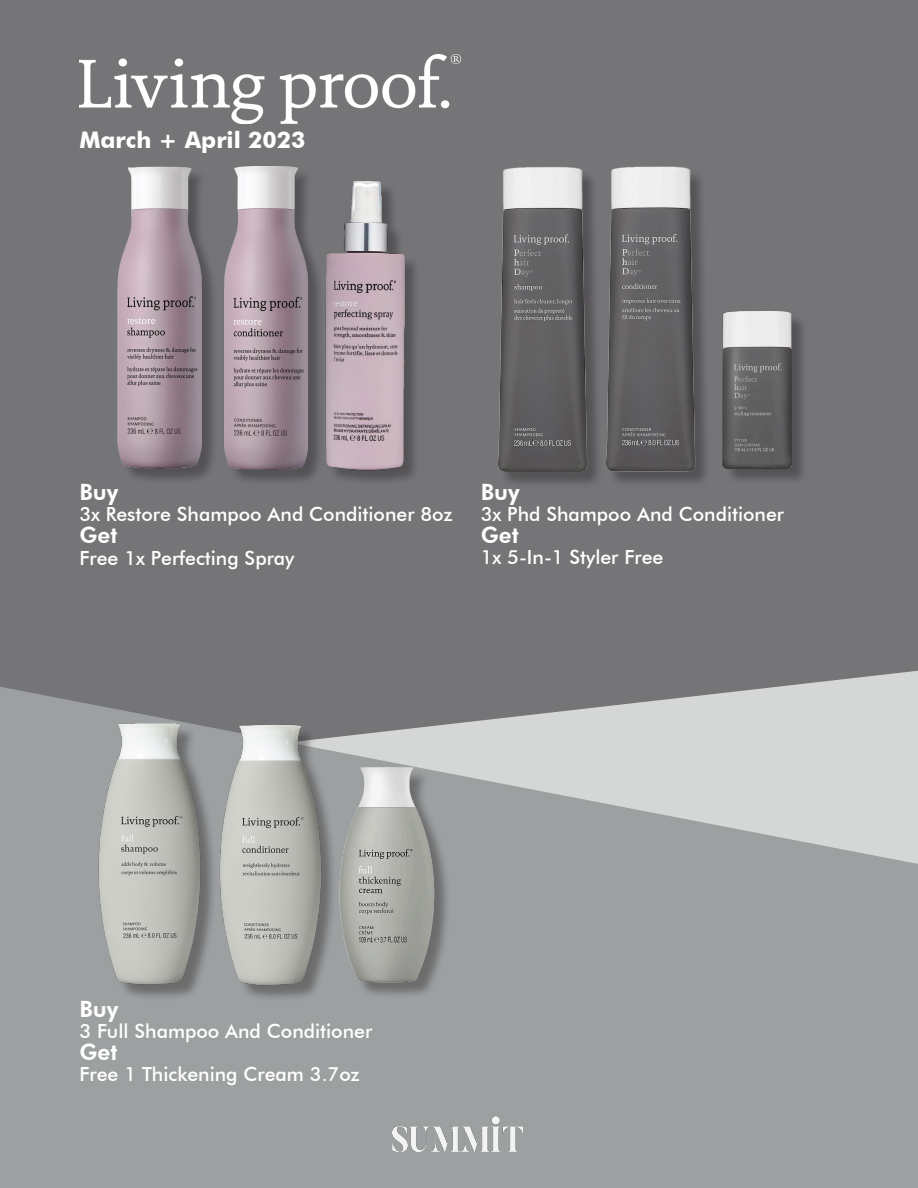
<style>
.page{position:relative;width:918px;height:1188px;background:#fff}
.page>*{position:absolute;margin:0;border:0;box-sizing:border-box;transform-origin:0 0}
.t1{font:700 22.95px "Futura BT";color:#fff}
.t2{font:800 22.5px "Futura BT";color:#fff}
.t3{font:500 19.5px "Futura BT";color:#fff}
</style>
<div class="page">
<div style="left:0;top:0;width:918px;height:687px;background:#757477"></div>
<svg style="left:0;top:687px;width:918px;height:501px;fill:#9da0a1"></svg>
<img style="left:79px;top:54px;width:381px;height:71px">
<img style="left:393px;top:1116px;width:130px;height:36px">
<img style="left:115px;top:158px;width:88px;height:321px">
<div style="left:101px;top:725px;width:116px;height:276px;background:#231f20;opacity:.4"></div>
<img style="left:94px;top:663px;width:244px;height:328px">
<div style="left:222px;top:727px;width:116px;height:275px;background:#231f20;opacity:.4"></div>
<div style="left:342px;top:769px;width:109px;height:230px;background:#231f20;opacity:.4"></div>
<img style="left:333px;top:761px;width:122px;height:226px">
<div style="left:500px;top:169px;width:103px;height:319px;background:#231f20;opacity:.4"></div>
<img style="left:489px;top:158px;width:102px;height:321px">
<div style="left:225px;top:168px;width:100px;height:318px;background:#747375"></div>
<img style="left:203px;top:158px;width:119px;height:321px">
<div style="left:608px;top:169px;width:103px;height:319px;background:#231f20;opacity:.4"></div>
<img style="left:591px;top:158px;width:103px;height:321px">
<div style="left:327px;top:183px;width:93px;height:303px;background:#231f20;opacity:.4"></div>
<img style="left:325px;top:180px;width:79px;height:299px">
<div style="left:725px;top:313px;width:83px;height:172px;background:#717073"></div>
<img style="left:694px;top:158px;width:119px;height:321px">
<p class="t1" style="left:79px;top:126px;width:227px">March + April 2023</p>
<p class="t2" style="left:79px;top:478px;width:40px">Buy</p>
<p class="t3" style="left:79px;top:502px;width:375px">3x Restore Shampoo And Conditioner 8oz</p>
<p class="t2" style="left:79px;top:522px;width:39px">Get</p>
<p class="t3" style="left:79px;top:546px;width:217px">Free 1x Perfecting Spray</p>
<p class="t2" style="left:481px;top:478px;width:40px">Buy</p>
<p class="t3" style="left:481px;top:502px;width:305px">3x Phd Shampoo And Conditioner</p>
<p class="t2" style="left:481px;top:521px;width:39px">Get</p>
<p class="t3" style="left:481px;top:545px;width:184px">1x 5-In-1 Styler Free</p>
<p class="t2" style="left:79px;top:995px;width:40px">Buy</p>
<p class="t3" style="left:79px;top:1019px;width:294px">3 Full Shampoo And Conditioner</p>
<p class="t2" style="left:79px;top:1038px;width:39px">Get</p>
<p class="t3" style="left:79px;top:1063px;width:282px">Free 1 Thickening Cream 3.7oz</p>
</div>
